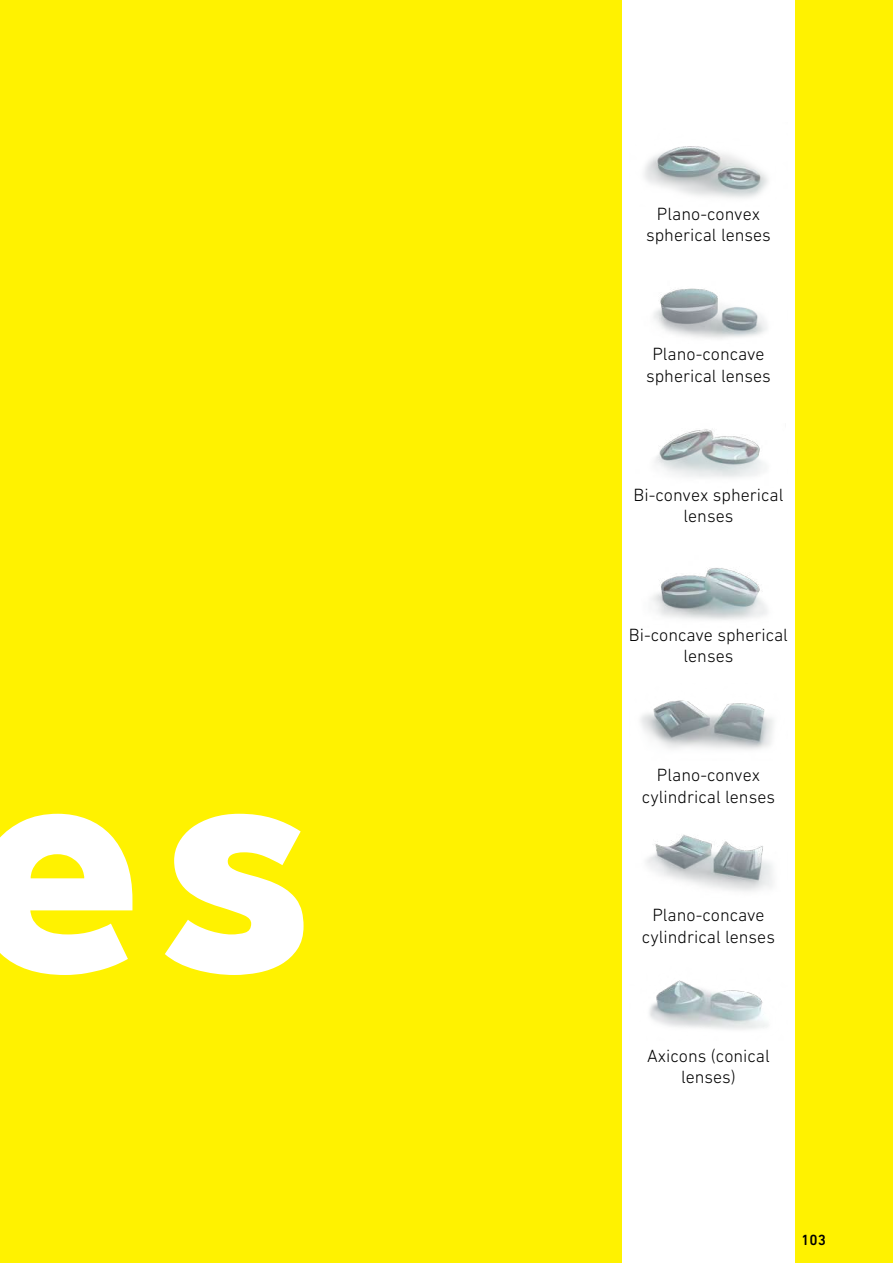
<style>
.page{position:relative;width:893px;height:1263px;background:#fff200}
.page>*{position:absolute;margin:0;border:0;box-sizing:border-box;transform-origin:0 0}
.t1{font:800 321px "Effra";color:#fff}
.t2{font:300 18px/21.6px "DIN Next LT Pro";color:#000;text-align:center}
.t3{font:500 15px "DIN Next LT Pro";color:#000}
</style>
<div class="page">
<div style="left:622px;top:0;width:172px;height:1263px;background:#fff"></div>
<img style="left:655px;top:429px;width:110px;height:49px">
<img style="left:640px;top:700px;width:134px;height:50px">
<img style="left:651px;top:568px;width:116px;height:52px">
<img style="left:653px;top:288px;width:114px;height:51px">
<img style="left:644px;top:146px;width:124px;height:52px">
<img style="left:646px;top:834px;width:127px;height:57px">
<img style="left:649px;top:980px;width:119px;height:50px">
<h1 class="t1" style="left:-30px;top:663px;width:348px">es</h1>
<p class="t2" style="left:646px;top:203px;width:126px">Plano-convex spherical lenses</p>
<p class="t2" style="left:646px;top:343px;width:126px">Plano-concave spherical lenses</p>
<p class="t2" style="left:634px;top:483px;width:151px">Bi-convex spherical lenses</p>
<p class="t2" style="left:629px;top:624px;width:161px">Bi-concave spherical lenses</p>
<p class="t2" style="left:642px;top:764px;width:135px">Plano-convex cylindrical lenses</p>
<p class="t2" style="left:642px;top:904px;width:135px">Plano-concave cylindrical lenses</p>
<p class="t2" style="left:647px;top:1044px;width:124px">Axicons (conical lenses)</p>
<p class="t3" style="left:801px;top:1231px;width:26px">103</p>
</div>
